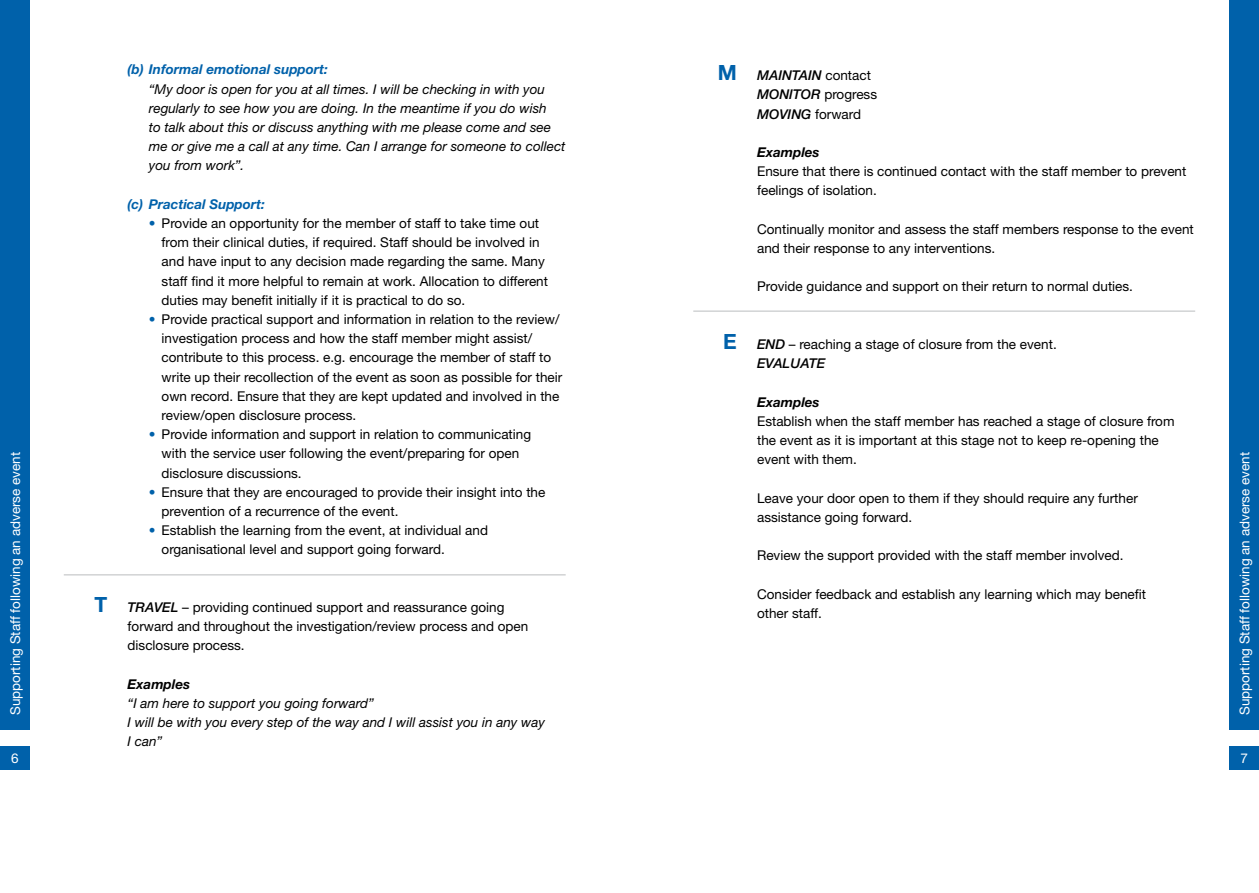
<style>
.page{position:relative;width:1259px;height:893px;background:#fff}
.page>*{position:absolute;margin:0;border:0;box-sizing:border-box;transform-origin:0 0}
.t1{font:13.5px/19.2px "Helvetica Neue LT";color:#000}
.t2{font:italic 13.5px/19.2px "Helvetica Neue LT";color:#000}
.t3{font:13.5px "Helvetica Neue LT";color:#fff}
.t4{font:italic 700 13.5px "Helvetica Neue LT";color:#0061aa}
.t5{font:italic 700 13.5px "Helvetica Neue LT";color:#000}
.s1{color:#0061aa}
.s2{font-weight:700;font-size:21px;color:#0061aa}
.s3{font-weight:500;font-style:italic}
</style>
<div class="page">
<div style="left:0;top:0;width:30px;height:729px;background:#0061aa"></div>
<div style="left:0;top:746px;width:30px;height:24px;background:#0061aa"></div>
<div style="left:1229px;top:0;width:30px;height:729px;background:#0061aa"></div>
<div style="left:1229px;top:746px;width:30px;height:24px;background:#0061aa"></div>
<hr style="left:64px;top:574px;width:502px;height:2px;background:#d1d3d4">
<hr style="left:693px;top:310px;width:502px;height:2px;background:#d1d3d4">
<p class="t3" style="left:7px;top:715px;width:265px;rotate:-90deg">Supporting Staff following an adverse event</p>
<p class="t3" style="left:11px;top:750px;width:9px">6</p>
<p class="t4" style="left:128px;top:61px;width:202px">(b) Informal emotional support:</p>
<p class="t2" style="left:149px;top:79px;width:418px">“My door is open for you at all times. I will be checking in with you regularly to see how you are doing. In the meantime if you do wish<br>to talk about this or discuss anything with me please come and see me or give me a call at any time. Can I arrange for someone to collect you from work”.</p>
<p class="t4" style="left:128px;top:196px;width:139px">(c) Practical Support:</p>
<p class="t1" style="left:162px;top:213px;width:388px;text-indent:-13px"><span class="s1">•</span> Provide an opportunity for the member of staff to take time out from their clinical duties, if required. Staff should be involved in and have input to any decision made regarding the same. Many staff find it more helpful to remain at work. Allocation to different duties may benefit initially if it is practical to do so.</p>
<p class="t1" style="left:162px;top:309px;width:402px;text-indent:-13px"><span class="s1">•</span> Provide practical support and information in relation to the review/ investigation process and how the staff member might assist/ contribute to this process. e.g. encourage the member of staff to write up their recollection of the event as soon as possible for their own record. Ensure that they are kept updated and involved in the review/open disclosure process.</p>
<p class="t1" style="left:162px;top:424px;width:371px;text-indent:-13px"><span class="s1">•</span> Provide information and support in relation to communicating with the service user following the event/preparing for open disclosure discussions.</p>
<p class="t1" style="left:162px;top:482px;width:385px;text-indent:-13px"><span class="s1">•</span> Ensure that they are encouraged to provide their insight into the prevention of a recurrence of the event.</p>
<p class="t1" style="left:162px;top:520px;width:328px;text-indent:-13px"><span class="s1">•</span> Establish the learning from the event, at individual and organisational level and support going forward.</p>
<p class="t1" style="left:128px;top:597px;width:402px;text-indent:-33px"><span class="s2">T</span> <span class="s3">TRAVEL</span> – providing continued support and reassurance going forward and throughout the investigation/review process and open disclosure process.</p>
<p class="t5" style="left:128px;top:676px;width:64px">Examples</p>
<p class="t2" style="left:128px;top:693px;width:419px">“I am here to support you going forward”<br>I will be with you every step of the way and I will assist you in any way<br>I can”</p>
<p class="t1" style="left:757px;top:66px;width:122px;text-indent:-39px"><span class="s2">M</span> <span class="s3">MAINTAIN</span> contact<br><span class="s3">MONITOR</span> progress<br><span class="s3">MOVING</span> forward</p>
<p class="t5" style="left:757px;top:144px;width:64px">Examples</p>
<p class="t1" style="left:757px;top:162px;width:431px">Ensure that there is continued contact with the staff member to prevent feelings of isolation.</p>
<p class="t1" style="left:757px;top:219px;width:438px">Continually monitor and assess the staff members response to the event and their response to any interventions.</p>
<p class="t1" style="left:757px;top:277px;width:377px">Provide guidance and support on their return to normal duties.</p>
<p class="t1" style="left:757px;top:334px;width:301px;text-indent:-34px"><span class="s2">E</span> <span class="s3">END</span> – reaching a stage of closure from the event.<br><span class="s3">EVALUATE</span></p>
<p class="t5" style="left:757px;top:393px;width:64px">Examples</p>
<p class="t1" style="left:757px;top:411px;width:419px">Establish when the staff member has reached a stage of closure from the event as it is important at this stage not to keep re-opening the event with them.</p>
<p class="t1" style="left:757px;top:488px;width:382px">Leave your door open to them if they should require any further assistance going forward.</p>
<p class="t1" style="left:757px;top:546px;width:368px">Review the support provided with the staff member involved.</p>
<p class="t1" style="left:757px;top:584px;width:390px">Consider feedback and establish any learning which may benefit other staff.</p>
<p class="t3" style="left:1236px;top:715px;width:265px;rotate:-90deg">Supporting Staff following an adverse event</p>
<p class="t3" style="left:1240px;top:750px;width:9px">7</p>
</div>
